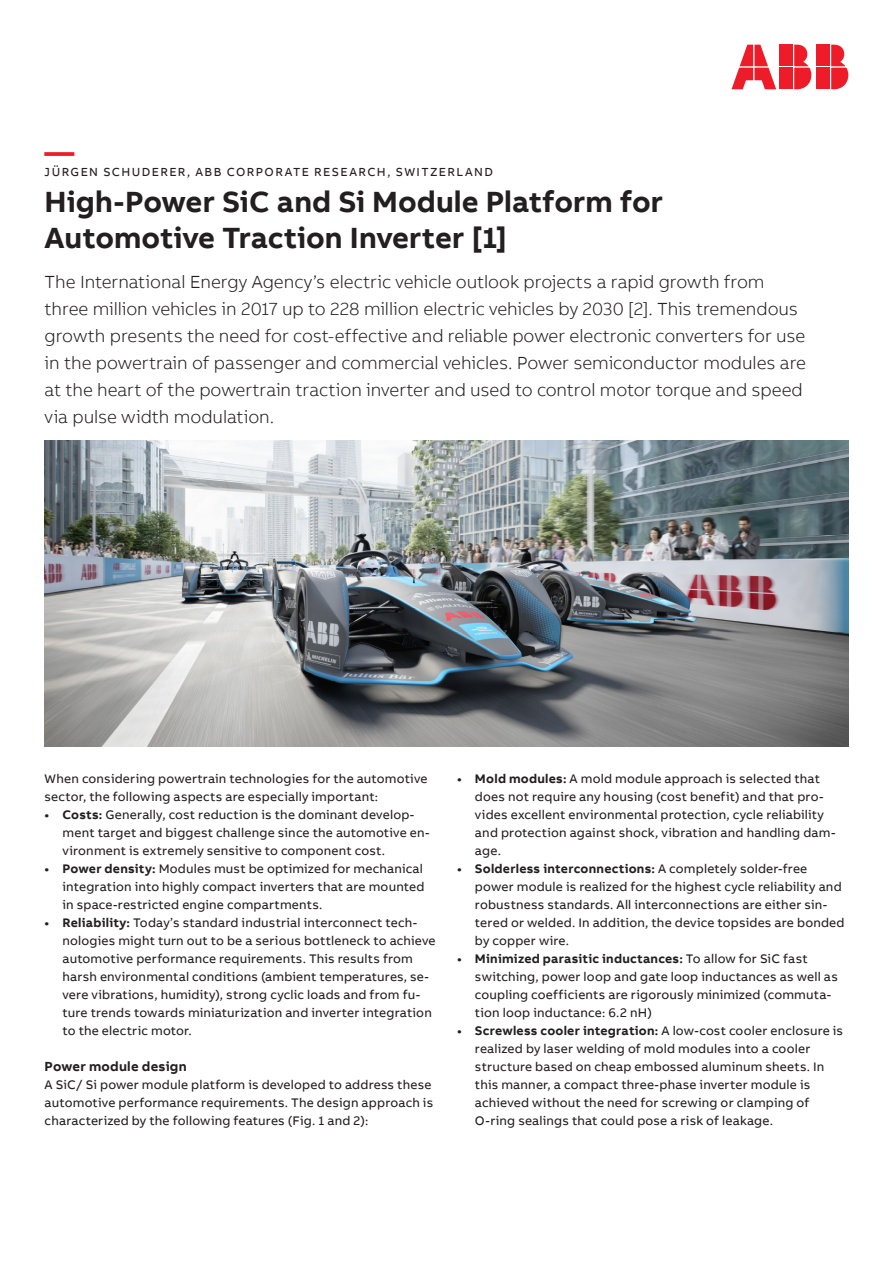
<style>
.page{position:relative;width:893px;height:1263px;background:#fff}
.page>*{position:absolute;margin:0;border:0;box-sizing:border-box;transform-origin:0 0}
.Category_M_8pt_9_6pt{font:700 30px/36px "AB Bvoice";color:#231f20}
.Headline_M_20pt_24pt{font:700 30px "AB Bvoice";color:#ee1c28}
.Lead_13pt_18pt{font:300 18px/27px "AB Bvoice";letter-spacing:-.005em;color:#231f20}
.Copytext_8_5pt_12pt{font:700 13.5px "AB Bvoice";letter-spacing:.02em;color:#231f20}
.Copytext_8_5pt_12pt-2{font:12.75px/18px "AB Bvoice";letter-spacing:.015em;color:#231f20}
.Category_M_8pt_9_6pt-2{font:12px "AB Bvoice";letter-spacing:.12em;color:#231f20}
.s1{font-weight:700}
</style>
<div class="page">
<img style="left:45px;top:441px;width:803px;height:306px">
<div style="left:817px;top:45px;width:13px;height:21px;background:#ee1c28"></div>
<div style="left:817px;top:68px;width:13px;height:21px;background:#ee1c28"></div>
<svg style="left:831px;top:45px;width:17px;height:44px"></svg>
<svg style="left:731px;top:45px;width:45px;height:44px"></svg>
<div style="left:780px;top:45px;width:13px;height:21px;background:#ee1c28"></div>
<div style="left:780px;top:68px;width:13px;height:21px;background:#ee1c28"></div>
<svg style="left:794px;top:45px;width:17px;height:44px"></svg>
<p class="Headline_M_20pt_24pt" style="left:45px;top:132px;width:31px">—</p>
<p class="Category_M_8pt_9_6pt-2" style="left:45px;top:165px;width:450px">JÜRGEN SCHUDERER, ABB CORPORATE RESEARCH, SWITZERLAND</p>
<p class="Category_M_8pt_9_6pt" style="left:45px;top:184px;width:620px">High-Power SiC and Si Module Platform for<br>Automotive Traction Inverter [1]</p>
<p class="Lead_13pt_18pt" style="left:45px;top:268px;width:763px">The International Energy Agency’s electric vehicle outlook projects a rapid growth from three million vehicles in 2017 up to 228 million electric vehicles by 2030 [2]. This tremendous growth presents the need for cost-effective and reliable power electronic converters for use in the powertrain of passenger and commercial vehicles. Power semiconductor modules are at the heart of the powertrain traction inverter and used to control motor torque and speed via pulse width modulation.</p>
<p class="Copytext_8_5pt_12pt-2" style="left:45px;top:769px;width:384px">When considering powertrain technologies for the automotive sector, the following aspects are especially important:</p>
<p class="Copytext_8_5pt_12pt-2" style="left:63px;top:805px;width:369px;text-indent:-18px"><span class="s1">• Costs:</span> Generally, cost reduction is the dominant develop&shy;ment target and biggest challenge since the automotive en&shy;vironment is extremely sensitive to component cost.</p>
<p class="Copytext_8_5pt_12pt-2" style="left:63px;top:859px;width:364px;text-indent:-18px"><span class="s1">• Power density:</span> Modules must be optimized for mechanical integration into highly compact inverters that are mounted in space-restricted engine compartments.</p>
<p class="Copytext_8_5pt_12pt-2" style="left:63px;top:913px;width:375px;text-indent:-18px"><span class="s1">• Reliability:</span> Today’s standard industrial interconnect tech&shy;nologies might turn out to be a serious bottleneck to achieve automotive performance requirements. This results from harsh environmental conditions (ambient temperatures, se&shy;vere vibrations, humidity), strong cyclic loads and from fu&shy;ture trends towards miniaturization and inverter integration to the electric motor.</p>
<p class="Copytext_8_5pt_12pt" style="left:45px;top:1058px;width:144px">Power module design</p>
<p class="Copytext_8_5pt_12pt-2" style="left:45px;top:1075px;width:390px">A SiC/ Si power module platform is developed to address these automotive performance requirements. The design approach is characterized by the following features (Fig. 1 and 2):</p>
<p class="Copytext_8_5pt_12pt-2" style="left:475px;top:769px;width:362px;text-indent:-18px"><span class="s1">• Mold modules:</span> A mold module approach is selected that does not require any housing (cost benefit) and that pro&shy;vides excellent environmental protection, cycle reliability and protection against shock, vibration and handling dam&shy;age.</p>
<p class="Copytext_8_5pt_12pt-2" style="left:475px;top:859px;width:371px;text-indent:-18px"><span class="s1">• Solderless interconnections:</span> A completely solder-free power module is realized for the highest cycle reliability and robustness standards. All interconnections are either sin&shy;tered or welded. In addition, the device topsides are bonded by copper wire.</p>
<p class="Copytext_8_5pt_12pt-2" style="left:475px;top:949px;width:364px;text-indent:-18px"><span class="s1">• Minimized parasitic inductances:</span> To allow for SiC fast switching, power loop and gate loop inductances as well as coupling coefficients are rigorously minimized (commuta&shy;tion loop inductance: 6.2 nH)</p>
<p class="Copytext_8_5pt_12pt-2" style="left:475px;top:1021px;width:370px;text-indent:-18px"><span class="s1">• Screwless cooler integration:</span> A low-cost cooler enclosure is realized by laser welding of mold modules into a cooler structure based on cheap embossed aluminum sheets. In this manner, a compact three-phase inverter module is achieved without the need for screwing or clamping of O-ring sealings that could pose a risk of leakage.</p>
</div>
